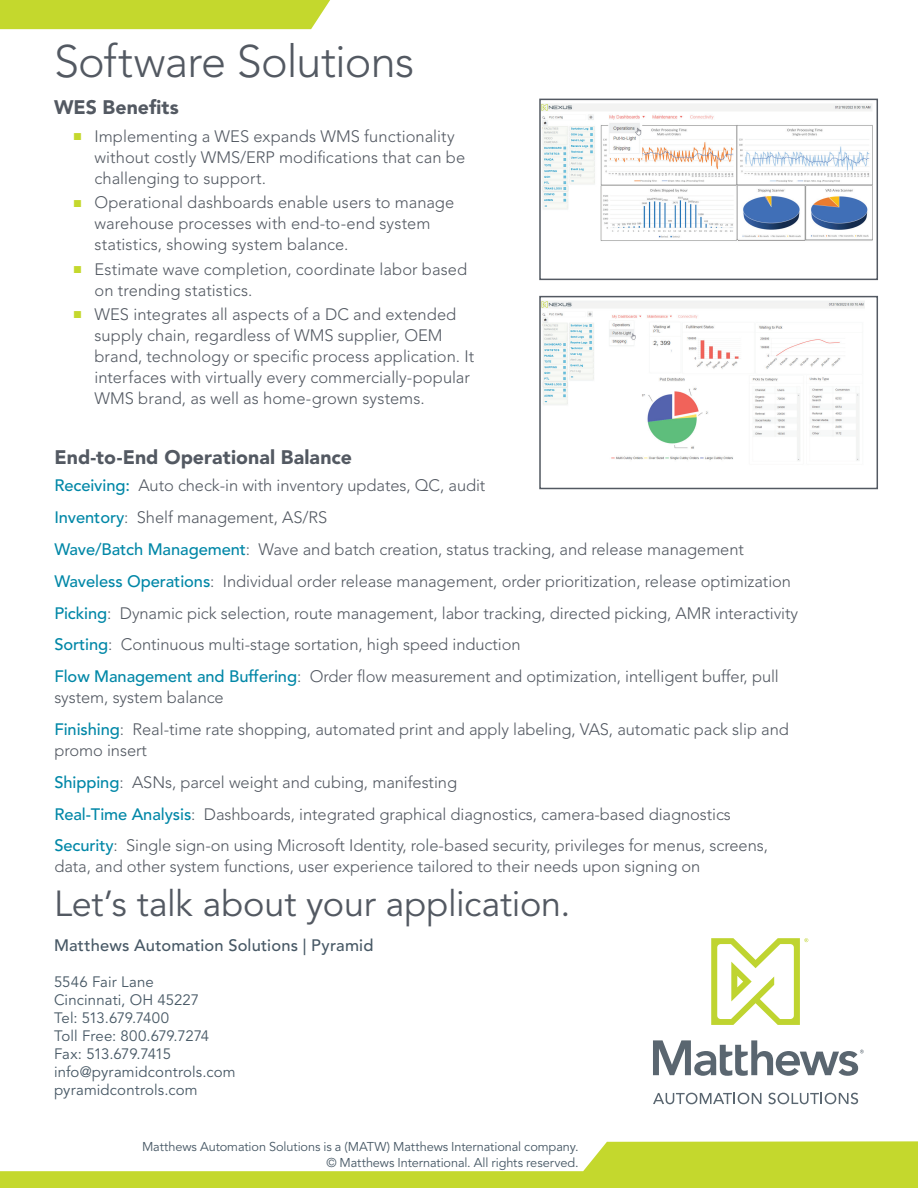
<style>
.page{position:relative;width:918px;height:1188px;background:#fff}
.page>*{position:absolute;margin:0;border:0;box-sizing:border-box;transform-origin:0 0}
.t1{font:300 45px "Avenir LT Std";letter-spacing:-.02em;color:#535962}
.t2{font:36px "Avenir LT Std";letter-spacing:-.005em;color:#535962}
.t3{font:900 19.5px "Avenir LT Std";letter-spacing:.005em;color:#535962}
.t4{font:300 16.5px/31.8px "Avenir LT Std";letter-spacing:-.005em;color:#535962}
.t5{font:500 16.5px "Avenir LT Std";letter-spacing:.01em;color:#475865}
.t6{font:15px/18px "Avenir LT Std";letter-spacing:.01em;color:#475865}
.t7{font:12.75px/15.8px "Avenir LT Std";letter-spacing:-.01em;color:#475865;text-align:right}
.s1{font-family:"Arial Narrow";font-weight:400;font-size:15px;color:#c4d82d}
.s2{font-weight:500;color:#0087a7}
</style>
<div class="page">
<svg style="left:653px;top:1093px;width:108px;height:11px"></svg>
<svg style="left:768px;top:1093px;width:90px;height:11px"></svg>
<svg style="left:711px;top:938px;width:97px;height:87px"></svg>
<svg style="left:653px;top:1040px;width:211px;height:36px"></svg>
<svg style="left:0;top:1141px;width:918px;height:47px"></svg>
<div style="left:0;top:0;width:330px;height:29px;background:#c4d82d"></div>
<img style="left:542px;top:103px;width:331px;height:138px">
<div style="left:539px;top:99px;width:339px;height:181px;border:2px solid #535962"></div>
<img style="left:542px;top:301px;width:323px;height:160px">
<div style="left:539px;top:296px;width:339px;height:193px;border:2px solid #535962"></div>
<h1 class="t1" style="left:54px;top:35px;width:362px">Software Solutions</h1>
<p class="t3" style="left:54px;top:96px;width:126px">WES Benefits</p>
<p class="t4" style="left:94px;top:126px;width:372px;line-height:21px;text-indent:-20px"><span class="s1">■</span> Implementing a WES expands WMS functionality without costly WMS/ERP modifications that can be challenging to support.</p>
<p class="t4" style="left:94px;top:192px;width:361px;line-height:21px;text-indent:-20px"><span class="s1">■</span> Operational dashboards enable users to manage warehouse processes with end-to-end system statistics, showing system balance.</p>
<p class="t4" style="left:94px;top:258px;width:374px;line-height:21px;text-indent:-20px"><span class="s1">■</span> Estimate wave completion, coordinate labor based on trending statistics.</p>
<p class="t4" style="left:94px;top:304px;width:381px;line-height:21px;text-indent:-20px"><span class="s1">■</span> WES integrates all aspects of a DC and extended supply chain, regardless of WMS supplier, OEM brand, technology or specific process application. It interfaces with virtually every commercially-popular WMS brand, as well as home‑grown systems.</p>
<p class="t3" style="left:54px;top:445px;width:299px">End-to-End Operational Balance</p>
<p class="t4" style="left:54px;top:470px;width:745px"><span class="s2">Receiving:</span> Auto check-in with inventory updates, QC, audit<br><span class="s2">Inventory</span>: Shelf management, AS/RS<br><span class="s2">Wave/Batch Management</span>: Wave and batch creation, status tracking, and release management <span class="s2">Waveless Operations</span>: Individual order release management, order prioritization, release optimization <span class="s2">Picking</span>: Dynamic pick selection, route management, labor tracking, directed picking, AMR interactivity <span class="s2">Sorting</span>: Continuous multi-stage sortation, high speed induction<br><span class="s2">Flow Management and Buffering</span>: Order flow measurement and optimization, intelligent buffer, pull</p>
<p class="t4" style="left:54px;top:682px;width:736px">system, system balance<br><span class="s2">Finishing</span>: Real-time rate shopping, automated print and apply labeling, VAS, automatic pack slip and</p>
<p class="t4" style="left:54px;top:735px;width:715px">promo insert<br><span class="s2">Shipping</span>: ASNs, parcel weight and cubing, manifesting<br><span class="s2">Real-Time Analysis</span>: Dashboards, integrated graphical diagnostics, camera-based diagnostics <span class="s2">Security</span>: Single sign-on using Microsoft Identity, role-based security, privileges for menus, screens,</p>
<p class="t4" style="left:54px;top:851px;width:648px">data, and other system functions, user experience tailored to their needs upon signing on</p>
<h2 class="t2" style="left:54px;top:883px;width:518px">Let’s talk about your application.</h2>
<p class="t5" style="left:54px;top:935px;width:321px">Matthews Automation Solutions | Pyramid</p>
<p class="t6" style="left:54px;top:973px;width:183px">5546 Fair Lane<br>Cincinnati, OH 45227<br>Tel: 513.679.7400<br>Toll Free: 800.679.7274<br>Fax: 513.679.7415 info@pyramidcontrols.com pyramidcontrols.com</p>
<p class="t7" style="left:142px;top:1139px;width:438px">Matthews Automation Solutions is a (MATW) Matthews International company. © Matthews International. All rights reserved.</p>
</div>
